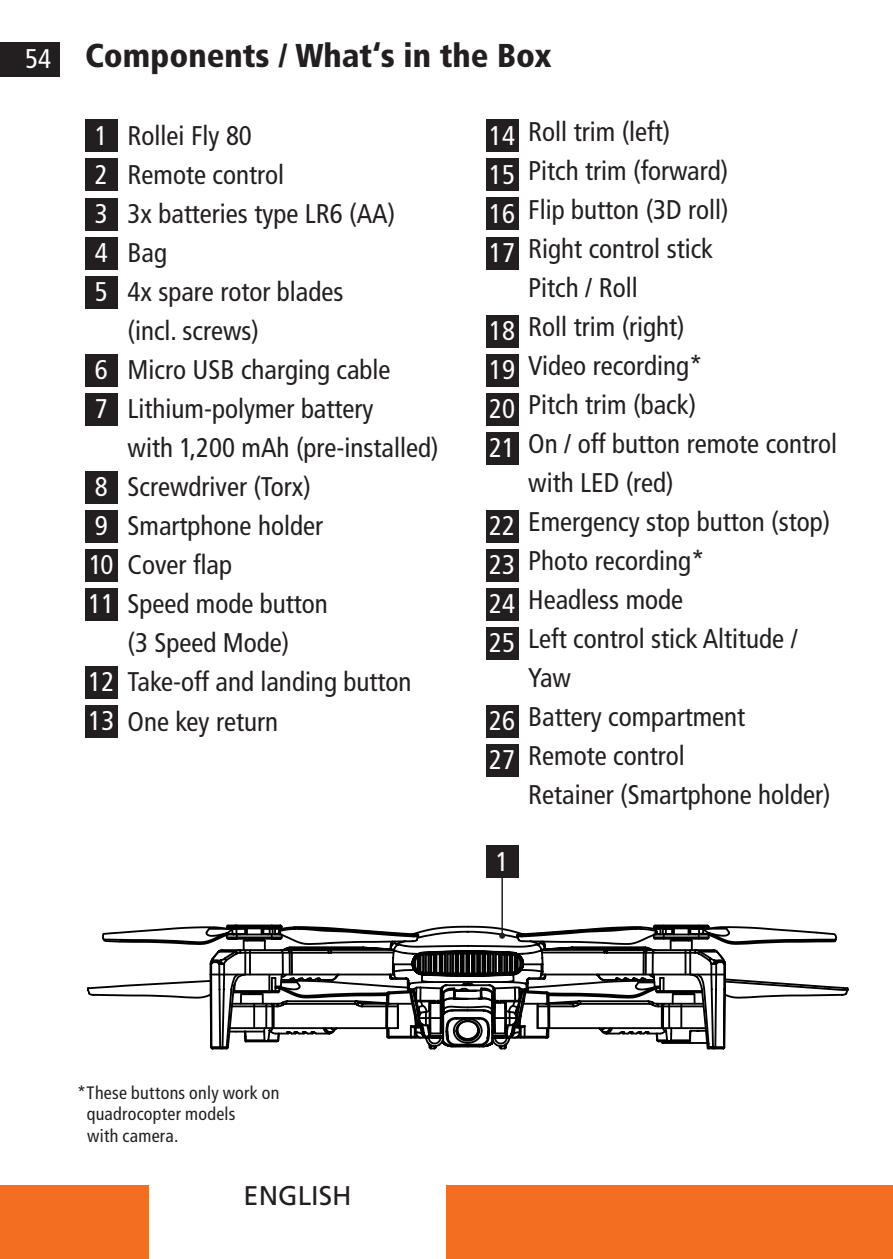
<style>
.page{position:relative;width:893px;height:1259px;background:#fff}
.page>*{position:absolute;margin:0;border:0;box-sizing:border-box;transform-origin:0 0}
.t1{font:900 condensed 33px "Frutiger LT";color:#231f20}
.t2{font:condensed 27px/39px "Frutiger LT";color:#231f20}
.t3{font:condensed 27px "Frutiger LT";color:#fff}
.t4{font:27px "Frutiger LT";color:#231f20}
.Fließtext{font:condensed 18px/21.6px "Frutiger LT";letter-spacing:.015em;color:#231f20}
</style>
<div class="page">
<div style="left:0;top:1184px;width:149px;height:75px;background:#f36e21"></div>
<div style="left:446px;top:1184px;width:447px;height:75px;background:#f36e21"></div>
<div style="left:0;top:43px;width:60px;height:34px;background:#231f20"></div>
<div style="left:85px;top:119px;width:33px;height:33px;background:#231f20"></div>
<div style="left:486px;top:432px;width:33px;height:32px;background:#231f20"></div>
<div style="left:486px;top:393px;width:33px;height:32px;background:#231f20"></div>
<div style="left:85px;top:588px;width:33px;height:32px;background:#231f20"></div>
<div style="left:85px;top:158px;width:33px;height:33px;background:#231f20"></div>
<div style="left:486px;top:510px;width:33px;height:32px;background:#231f20"></div>
<div style="left:85px;top:666px;width:33px;height:32px;background:#231f20"></div>
<div style="left:85px;top:198px;width:33px;height:32px;background:#231f20"></div>
<div style="left:486px;top:549px;width:33px;height:32px;background:#231f20"></div>
<div style="left:85px;top:705px;width:33px;height:33px;background:#231f20"></div>
<div style="left:85px;top:237px;width:33px;height:32px;background:#231f20"></div>
<div style="left:486px;top:588px;width:33px;height:32px;background:#231f20"></div>
<div style="left:486px;top:119px;width:33px;height:33px;background:#231f20"></div>
<div style="left:85px;top:276px;width:33px;height:32px;background:#231f20"></div>
<div style="left:486px;top:627px;width:33px;height:32px;background:#231f20"></div>
<div style="left:486px;top:158px;width:33px;height:33px;background:#231f20"></div>
<div style="left:85px;top:354px;width:33px;height:32px;background:#231f20"></div>
<div style="left:486px;top:705px;width:33px;height:32px;background:#231f20"></div>
<div style="left:486px;top:198px;width:33px;height:32px;background:#231f20"></div>
<div style="left:85px;top:393px;width:33px;height:32px;background:#231f20"></div>
<div style="left:486px;top:237px;width:33px;height:32px;background:#231f20"></div>
<div style="left:85px;top:471px;width:33px;height:32px;background:#231f20"></div>
<div style="left:486px;top:315px;width:33px;height:32px;background:#231f20"></div>
<div style="left:85px;top:510px;width:33px;height:32px;background:#231f20"></div>
<div style="left:486px;top:354px;width:33px;height:32px;background:#231f20"></div>
<div style="left:85px;top:549px;width:33px;height:32px;background:#231f20"></div>
<div style="left:486px;top:744px;width:33px;height:32px;background:#231f20"></div>
<svg style="left:727px;top:926px;width:110px;height:19px"></svg>
<svg style="left:727px;top:978px;width:117px;height:21px"></svg>
<div style="left:486px;top:845px;width:33px;height:33px;background:#231f20"></div>
<hr style="left:501px;top:871px;width:2px;height:64px;background:#231f20">
<svg style="left:101px;top:923px;width:626px;height:127px"></svg>
<p class="t3" style="left:25px;top:43px;width:27px">54</p>
<p class="t1" style="left:85px;top:36px;width:468px">Components / What‘s in the Box</p>
<p class="t3" style="left:95px;top:120px;width:14px">1</p>
<p class="t3" style="left:95px;top:159px;width:14px">2</p>
<p class="t3" style="left:95px;top:198px;width:14px">3</p>
<p class="t3" style="left:95px;top:237px;width:14px">4</p>
<p class="t3" style="left:95px;top:276px;width:14px">5</p>
<p class="t3" style="left:95px;top:354px;width:14px">6</p>
<p class="t3" style="left:95px;top:393px;width:14px">7</p>
<p class="t3" style="left:95px;top:471px;width:14px">8</p>
<p class="t3" style="left:95px;top:510px;width:14px">9</p>
<p class="t3" style="left:89px;top:549px;width:26px">10</p>
<p class="t3" style="left:88px;top:588px;width:27px">11</p>
<p class="t3" style="left:88px;top:666px;width:27px">12</p>
<p class="t3" style="left:88px;top:705px;width:27px">13</p>
<p class="t2" style="left:128px;top:117px;width:126px">Rollei Fly 80</p>
<p class="t2" style="left:128px;top:156px;width:158px">Remote control</p>
<p class="t2" style="left:128px;top:195px;width:269px">3x batteries type LR6 (AA)</p>
<p class="t2" style="left:128px;top:234px;width:41px">Bag</p>
<p class="t2" style="left:128px;top:273px;width:217px">4x spare rotor blades</p>
<p class="t2" style="left:128px;top:312px;width:133px">(incl. screws)</p>
<p class="t2" style="left:128px;top:351px;width:264px">Micro USB charging cable</p>
<p class="t2" style="left:128px;top:390px;width:247px">Lithium-polymer battery</p>
<p class="t2" style="left:128px;top:429px;width:312px">with 1,200 mAh (pre-installed)</p>
<p class="t2" style="left:128px;top:468px;width:185px">Screwdriver (Torx)</p>
<p class="t2" style="left:128px;top:507px;width:197px">Smartphone holder</p>
<p class="t2" style="left:128px;top:546px;width:106px">Cover flap</p>
<p class="t2" style="left:128px;top:585px;width:202px">Speed mode button (3 Speed Mode)</p>
<p class="t2" style="left:128px;top:663px;width:285px">Take-off and landing button</p>
<p class="t2" style="left:128px;top:702px;width:152px">One key return</p>
<p class="t3" style="left:489px;top:120px;width:27px">14</p>
<p class="t3" style="left:489px;top:159px;width:27px">15</p>
<p class="t3" style="left:489px;top:198px;width:27px">16</p>
<p class="t3" style="left:489px;top:237px;width:27px">17</p>
<p class="t3" style="left:489px;top:315px;width:27px">18</p>
<p class="t3" style="left:489px;top:354px;width:27px">19</p>
<p class="t3" style="left:489px;top:393px;width:27px">20</p>
<p class="t3" style="left:489px;top:432px;width:27px">21</p>
<p class="t3" style="left:489px;top:510px;width:27px">22</p>
<p class="t3" style="left:489px;top:549px;width:27px">23</p>
<p class="t3" style="left:489px;top:588px;width:27px">24</p>
<p class="t3" style="left:489px;top:627px;width:27px">25</p>
<p class="t3" style="left:489px;top:705px;width:27px">26</p>
<p class="t3" style="left:489px;top:744px;width:27px">27</p>
<p class="t2" style="left:528px;top:112px;width:143px">Roll trim (left)</p>
<p class="t2" style="left:528px;top:151px;width:201px">Pitch trim (forward)</p>
<p class="t2" style="left:528px;top:190px;width:202px">Flip button (3D roll)</p>
<p class="t2" style="left:528px;top:229px;width:186px">Right control stick</p>
<p class="t2" style="left:528px;top:268px;width:111px">Pitch / Roll</p>
<p class="t2" style="left:528px;top:307px;width:158px">Roll trim (right)</p>
<p class="t2" style="left:528px;top:346px;width:176px">Video recording*</p>
<p class="t2" style="left:528px;top:385px;width:169px">Pitch trim (back)</p>
<p class="t2" style="left:528px;top:424px;width:310px">On / off button remote control with LED (red)</p>
<p class="t2" style="left:528px;top:502px;width:303px">Emergency stop button (stop)</p>
<p class="t2" style="left:528px;top:541px;width:178px">Photo recording*</p>
<p class="t2" style="left:528px;top:580px;width:156px">Headless mode</p>
<p class="t2" style="left:528px;top:619px;width:271px">Left control stick Altitude /</p>
<p class="t2" style="left:528px;top:658px;width:44px">Yaw</p>
<p class="t2" style="left:528px;top:697px;width:218px">Battery compartment<br>Remote control</p>
<p class="t2" style="left:528px;top:775px;width:304px">Retainer (Smartphone holder)</p>
<p class="t3" style="left:496px;top:845px;width:14px">1</p>
<p class="Fließtext" style="left:87px;top:1082px;width:194px;text-indent:-9px">*These buttons only work on quadrocopter models</p>
<p class="Fließtext" style="left:87px;top:1125px;width:93px">with camera.</p>
<p class="t4" style="left:244px;top:1179px;width:109px">ENGLISH</p>
</div>
